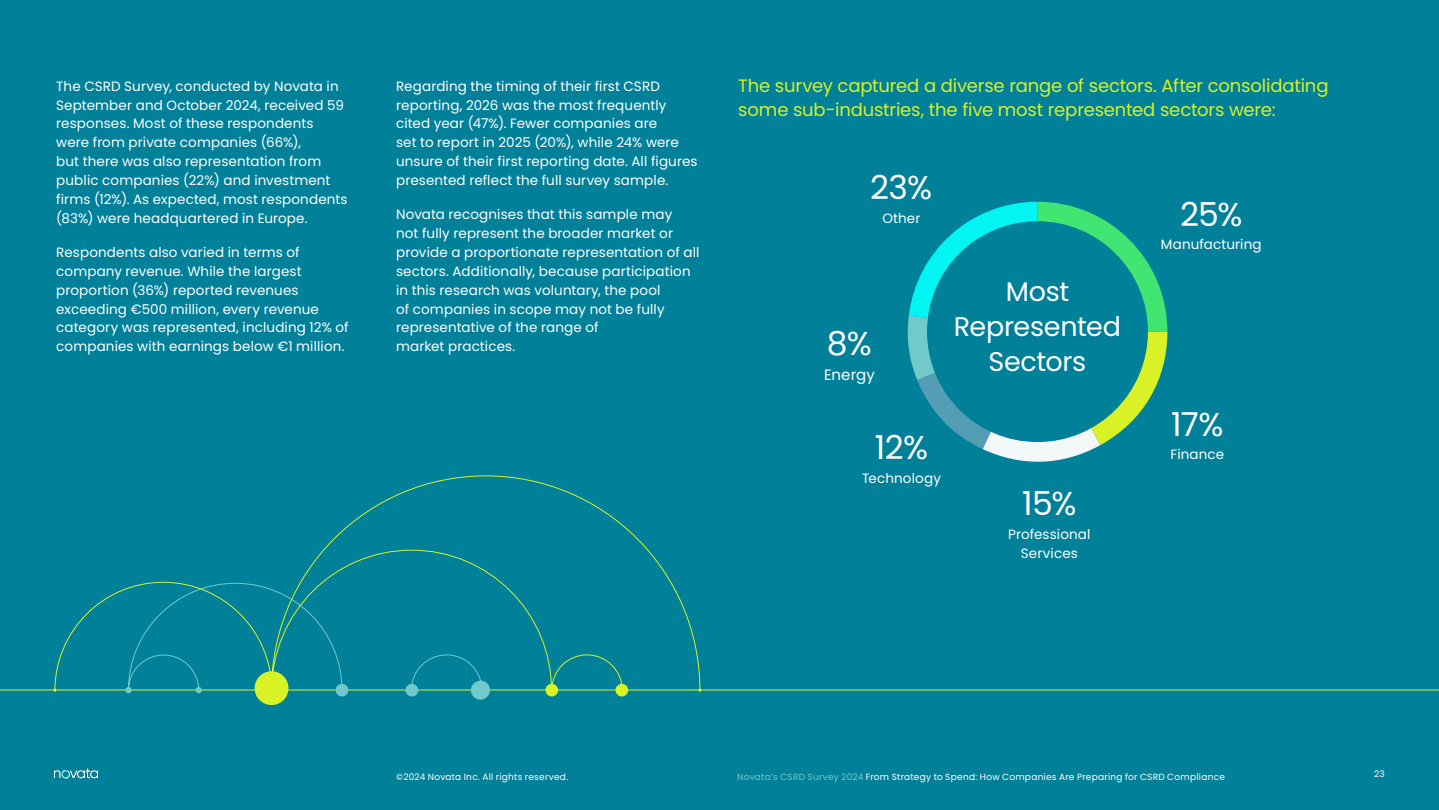
<style>
.page{position:relative;width:1439px;height:810px;background:#fff}
.page>*{position:absolute;margin:0;border:0;box-sizing:border-box;transform-origin:0 0}
.t1{font:33px "Poppins";letter-spacing:-.025em;color:#fff}
.t2{font:27px/35.1px "Poppins";letter-spacing:-.015em;color:#fff;text-align:center}
.t3{font:18px/24px "Poppins";letter-spacing:-.01em;color:#d8f225}
.t4{font:15px "Poppins";letter-spacing:.005em;color:#fff}
.t5{font:13.5px/18.9px "Poppins";letter-spacing:.01em;color:#fff}
.t6{font:9px "Poppins";letter-spacing:.025em;color:#fff}
.s1{color:#72c9ca}
</style>
<div class="page">
<div style="left:0;top:0;width:1438px;height:810px;background:#008099"></div>
<hr style="left:0;top:690px;width:1438px;height:1px;background:#d8f225">
<div style="left:125px;top:687px;width:7px;height:6px;background:#72c9ca;border-radius:50%"></div>
<div style="left:471px;top:681px;width:19px;height:19px;background:#72c9ca;border-radius:50%"></div>
<div style="left:195px;top:687px;width:7px;height:6px;background:#72c9ca;border-radius:50%"></div>
<svg style="left:545px;top:684px;width:13px;height:13px"></svg>
<svg style="left:615px;top:684px;width:13px;height:13px"></svg>
<svg style="left:405px;top:684px;width:13px;height:13px"></svg>
<svg style="left:54px;top:475px;width:646px;height:217px"></svg>
<div style="left:255px;top:671px;width:33px;height:34px;background:#d8f225;border-radius:50%"></div>
<div style="left:336px;top:684px;width:12px;height:13px;background:#72c9ca;border-radius:50%"></div>
<svg style="left:907px;top:202px;width:260px;height:260px"></svg>
<img style="left:53px;top:768px;width:46px;height:11px">
<p class="t5" style="left:56px;top:77px;width:293px">The CSRD Survey, conducted by Novata in September and October 2024, received 59 responses. Most of these respondents were from private companies (66%),<br>but there was also representation from public companies (22%) and investment firms (12%). As expected, most respondents (83%) were headquartered in Europe.</p>
<p class="t5" style="left:56px;top:243px;width:294px">Respondents also varied in terms of company revenue. While the largest proportion (36%) reported revenues exceeding €500 million, every revenue category was represented, including 12% of companies with earnings below €1 million.</p>
<p class="t5" style="left:396px;top:77px;width:303px">Regarding the timing of their first CSRD reporting, 2026 was the most frequently cited year (47%). Fewer companies are<br>set to report in 2025 (20%), while 24% were unsure of their first reporting date. All figures presented reflect the full survey sample.</p>
<p class="t5" style="left:396px;top:205px;width:305px">Novata recognises that this sample may<br>not fully represent the broader market or provide a proportionate representation of all sectors. Additionally, because participation in this research was voluntary, the pool<br>of companies in scope may not be fully representative of the range of<br>market practices.</p>
<h3 class="t3" style="left:738px;top:74px;width:592px">The survey captured a diverse range of sectors. After consolidating some sub-industries, the five most represented sectors were:</h3>
<h1 class="t1" style="left:870px;top:168px;width:63px">23%</h1>
<p class="t5" style="left:882px;top:209px;width:40px">Other</p>
<h1 class="t1" style="left:827px;top:324px;width:47px">8%</h1>
<p class="t4" style="left:824px;top:366px;width:52px">Energy</p>
<h2 class="t2" style="left:954px;top:274px;width:168px">Most<br>Represented<br>Sectors</h2>
<h1 class="t1" style="left:875px;top:429px;width:55px">12%</h1>
<p class="t5" style="left:862px;top:469px;width:80px">Technology</p>
<h1 class="t1" style="left:1022px;top:485px;width:56px">15%</h1>
<p class="t5" style="left:1008px;top:525px;width:84px;text-align:center">Professional<br>Services</p>
<h1 class="t1" style="left:1180px;top:195px;width:64px">25%</h1>
<p class="t5" style="left:1161px;top:235px;width:102px">Manufacturing</p>
<h1 class="t1" style="left:1171px;top:405px;width:54px">17%</h1>
<p class="t5" style="left:1170px;top:445px;width:55px">Finance</p>
<p class="t6" style="left:396px;top:772px;width:174px">©2024 Novata Inc. All rights reserved.</p>
<p class="t6" style="left:737px;top:772px;width:489px"><span class="s1">Novata’s CSRD Survey 2024</span> From Strategy to Spend: How Companies Are Preparing for CSRD Compliance</p>
<p class="t6" style="left:1374px;top:769px;width:12px">23</p>
</div>
